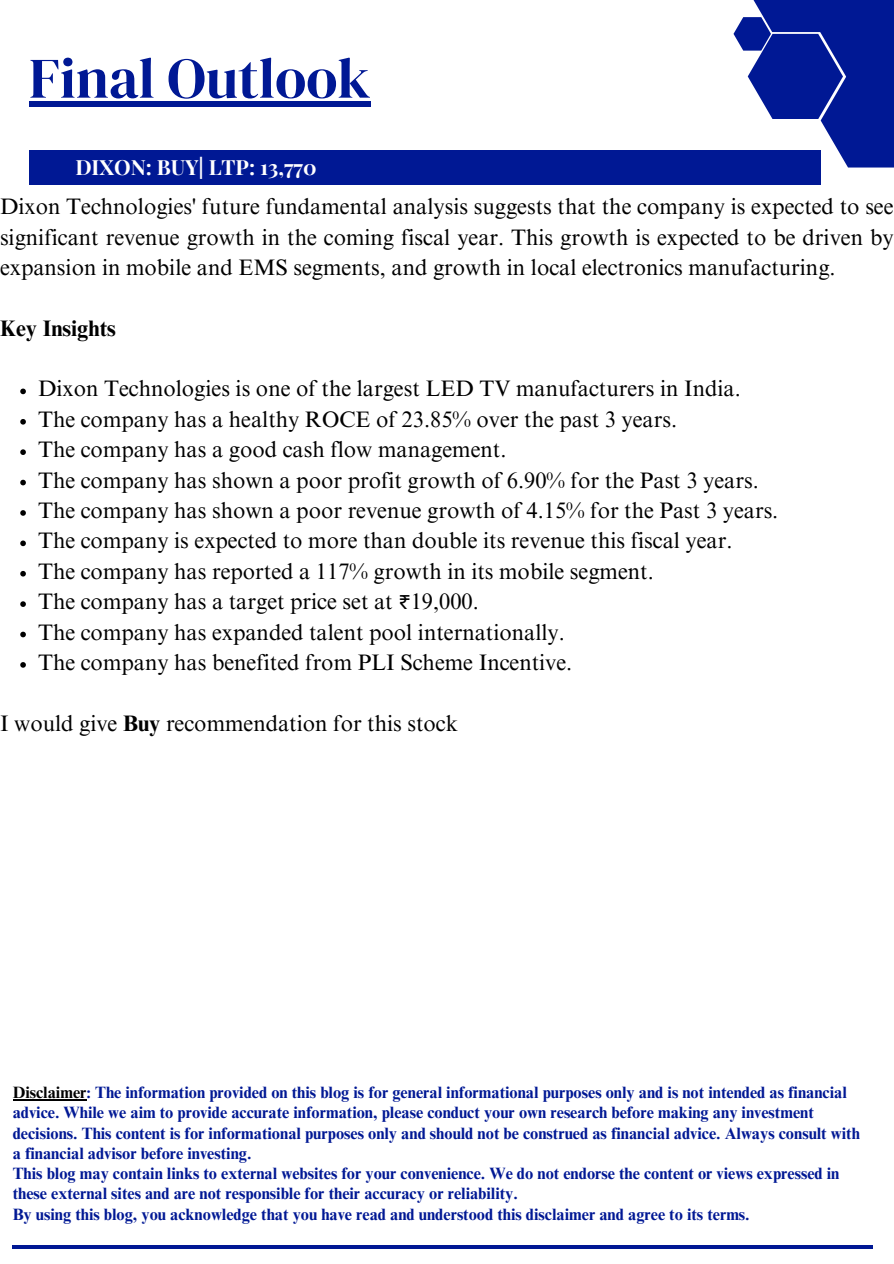
<style>
.page{position:relative;width:894px;height:1264px;background:#fff}
.page>*{position:absolute;margin:0;border:0;box-sizing:border-box;transform-origin:0 0}
.t1{font:57.15px "DM Serif Display";color:#001894}
.t2{font:22.35px/30.3px "Times NRMT Pro";color:#000;text-align:justify}
.t3{font:700 22.35px "Times NRMT Pro";color:#000}
.t4{font:700 21px "Playfair Display";color:#fff}
.t5{font:700 16.35px/20.2px "Times NRMT Pro";color:#001894}
.s1{font-family:"Noto Sans Gurmukhi"}
.s2{font-weight:700}
.s3{color:#000}
</style>
<div class="page">
<div style="left:801px;top:0;width:92px;height:113px;background:#001894"></div>
<svg style="left:733px;top:17px;width:160px;height:150px"></svg>
<div style="left:744px;top:0;width:114px;height:32px;background:#001894"></div>
<div style="left:29px;top:150px;width:791px;height:35px;background:#001894"></div>
<hr style="left:13px;top:1099px;width:73px;height:1px;background:#000">
<hr style="left:13px;top:1245px;width:859px;height:4px;background:#001894">
<div style="left:29px;top:101px;width:341px;height:6px;background:#001894"></div>
<svg style="left:20px;top:388px;width:6px;height:6px"></svg>
<svg style="left:20px;top:419px;width:6px;height:5px"></svg>
<svg style="left:20px;top:449px;width:6px;height:6px"></svg>
<svg style="left:20px;top:480px;width:6px;height:5px"></svg>
<svg style="left:20px;top:510px;width:6px;height:6px"></svg>
<svg style="left:20px;top:540px;width:6px;height:6px"></svg>
<svg style="left:20px;top:571px;width:6px;height:5px"></svg>
<svg style="left:20px;top:601px;width:6px;height:6px"></svg>
<svg style="left:20px;top:631px;width:6px;height:6px"></svg>
<svg style="left:20px;top:662px;width:6px;height:5px"></svg>
<h4 class="t1" style="left:29px;top:38px;width:343px">Final Outlook</h4>
<h3 class="t4" style="left:75px;top:153px;width:243px">DIXON: BUY| LTP: 13,770</h3>
<p class="t2" style="left:0;top:194px;width:894px">Dixon Technologies' future fundamental analysis suggests that the company is expected to see significant revenue growth in the coming fiscal year. This growth is expected to be driven by expansion in mobile and EMS segments, and growth in local electronics manufacturing.</p>
<p class="t3" style="left:0;top:319px;width:117px">Key Insights</p>
<p class="t2" style="left:38px;top:376px;width:704px">Dixon Technologies is one of the largest LED TV manufacturers in India.</p>
<p class="t2" style="left:38px;top:407px;width:640px">The company has a healthy ROCE of 23.85% over the past 3 years.</p>
<p class="t2" style="left:38px;top:437px;width:469px">The company has a good cash flow management.</p>
<p class="t2" style="left:38px;top:467px;width:722px">The company has shown a poor profit growth of 6.90% for the Past 3 years.</p>
<p class="t2" style="left:38px;top:498px;width:741px">The company has shown a poor revenue growth of 4.15% for the Past 3 years.</p>
<p class="t2" style="left:38px;top:528px;width:695px">The company is expected to more than double its revenue this fiscal year.</p>
<p class="t2" style="left:38px;top:559px;width:617px">The company has reported a 117% growth in its mobile segment.</p>
<p class="t2" style="left:38px;top:589px;width:442px">The company has a target price set at <span class="s1">₹</span>19,000.</p>
<h4 class="t2" style="left:38px;top:619px;width:528px">The company has expanded talent pool internationally.</h4>
<p class="t2" style="left:38px;top:650px;width:535px">The company has benefited from PLI Scheme Incentive.</p>
<p class="t2" style="left:0;top:710px;width:459px">I would give <span class="s2">Buy</span> recommendation for this stock</p>
<h1 class="t5" style="left:13px;top:1084px;width:848px"><span class="s3">Disclaimer</span>: The information provided on this blog is for general informational purposes only and is not intended as financial advice. While we aim to provide accurate information, please conduct your own research before making any investment decisions. This content is for informational purposes only and should not be construed as financial advice. Always consult with a financial advisor before investing.</h1>
<p class="t5" style="left:13px;top:1165px;width:828px">This blog may contain links to external websites for your convenience. We do not endorse the content or views expressed in these external sites and are not responsible for their accuracy or reliability.</p>
<h2 class="t5" style="left:13px;top:1205px;width:738px">By using this blog, you acknowledge that you have read and understood this disclaimer and agree to its terms.</h2>
</div>
